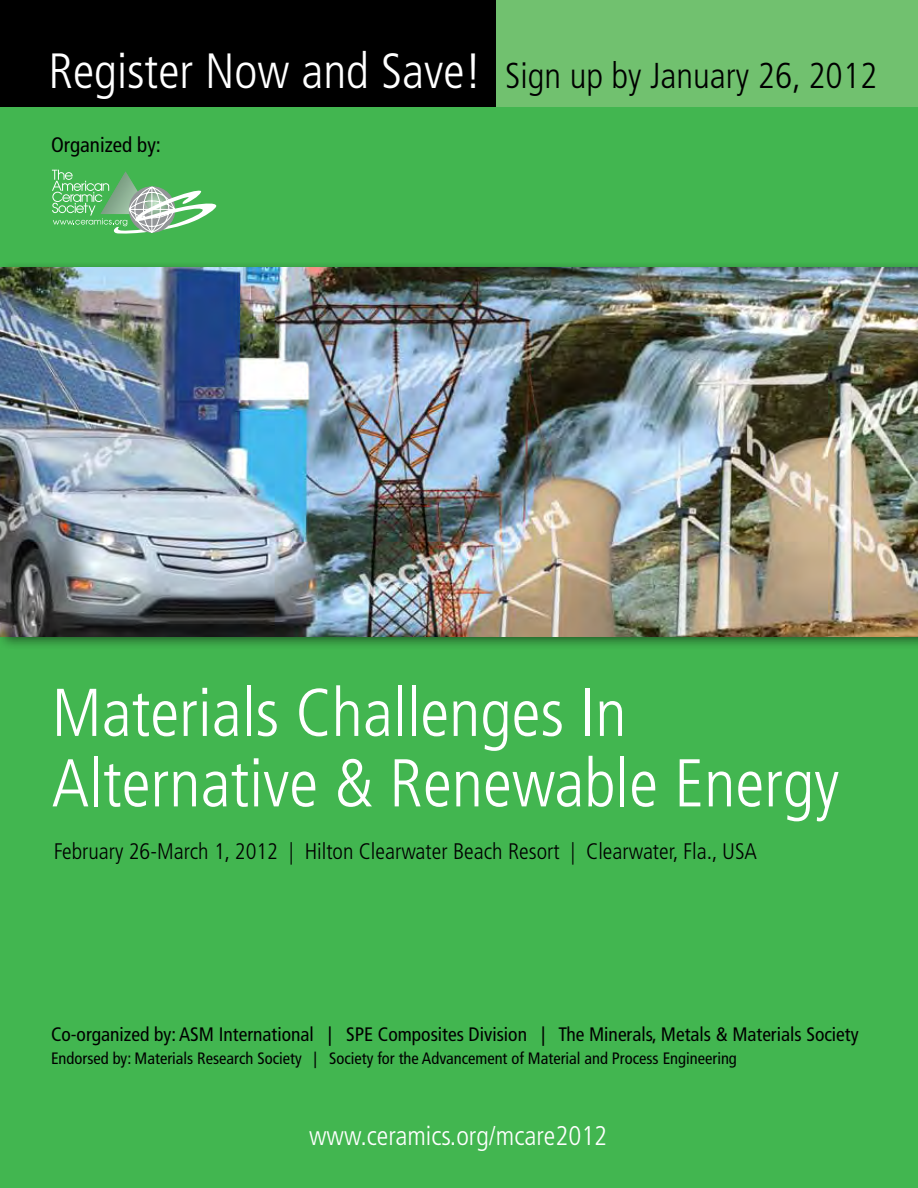
<style>
.page{position:relative;width:918px;height:1188px;background:#42b650}
.page>*{position:absolute;margin:0;border:0;box-sizing:border-box;transform-origin:0 0}
.t1{font:300 condensed 67.5px/70.5px "Frutiger";color:#fff}
.t2{font:300 condensed 36px "Frutiger";color:#000}
.t3{font:300 condensed 27px "Frutiger";color:#fff}
.t4{font:300 condensed 22.5px "Frutiger";color:#000}
.t5{font:condensed 21px "Frutiger";color:#000}
.t6{font:condensed 19.5px "Frutiger";color:#000}
.t7{font:condensed 16.5px "Frutiger";color:#000}
.s1{font-size:49.5px;color:#fff}
</style>
<div class="page">
<div style="left:0;top:261px;width:918px;height:390px;background:#000;opacity:.5"></div>
<img style="left:0;top:267px;width:918px;height:369px">
<svg style="left:52px;top:170px;width:165px;height:64px"></svg>
<div style="left:0;top:0;width:918px;height:107px;background:#000"></div>
<div style="left:497px;top:0;width:421px;height:107px;background:#71c16f"></div>
<h2 class="t2" style="left:48px;top:55px;width:831px"><span class="s1">Register Now and Save!</span> Sign up by January 26, 2012</h2>
<p class="t5" style="left:51px;top:132px;width:111px">Organized by:</p>
<h1 class="t1" style="left:52px;top:678px;width:789px">Materials Challenges In<br>Alternative &amp; Renewable Energy</h1>
<h3 class="t4" style="left:54px;top:838px;width:705px">February 26-March 1, 2012 | Hilton Clearwater Beach Resort | Clearwater, Fla., USA</h3>
<p class="t6" style="left:51px;top:1023px;width:809px">Co-organized by: ASM International | SPE Composites Division | The Minerals, Metals &amp; Materials Society</p>
<p class="t7" style="left:51px;top:1049px;width:687px">Endorsed by: Materials Research Society | Society for the Advancement of Material and Process Engineering</p>
<h3 class="t3" style="left:309px;top:1120px;width:300px">www.ceramics.org/mcare2012</h3>
</div>
